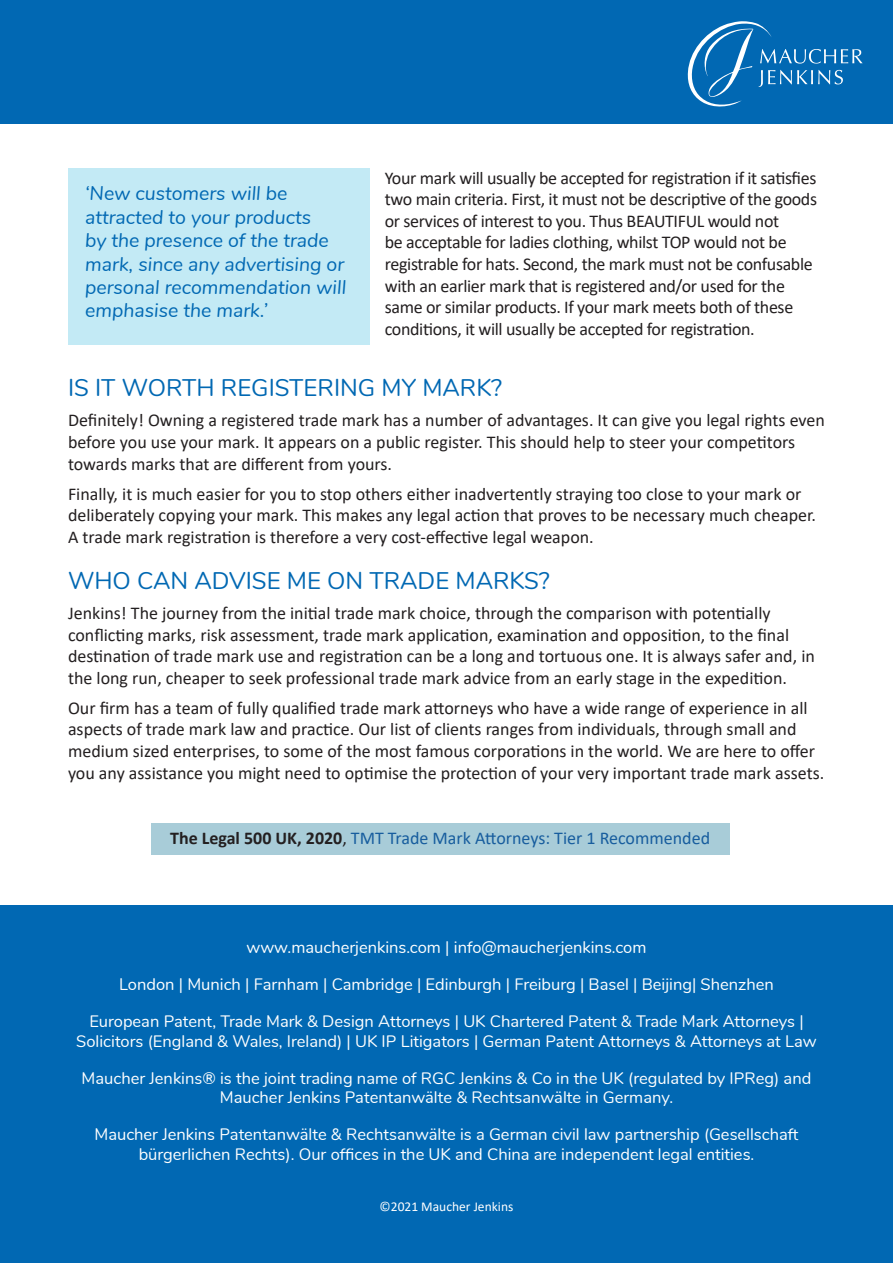
<style>
.page{position:relative;width:893px;height:1263px;background:#fff}
.page>*{position:absolute;margin:0;border:0;box-sizing:border-box;transform-origin:0 0}
.t1{font:24px "Nunito";color:#0168b3}
.t2{font:italic 19.5px/23.4px "Nunito";color:#0168b3}
.t3{font:18px/21.6px "Calibri";color:#231f20}
.t4{font:18px/21.6px "Calibri";letter-spacing:-.02em;color:#231f20}
.t5{font:18px "Calibri";color:#175d9e}
.t6{font:16.5px/19.8px "Nunito";color:#fff;text-align:center}
.t7{font:13.5px "Calibri";color:#fff}
.s1{font-weight:700;color:#231f20}
.s2{color:#231f20}
</style>
<div class="page">
<div style="left:0;top:1196px;width:893px;height:67px;background:#0168b3"></div>
<div style="left:0;top:0;width:893px;height:123px;background:#0168b3"></div>
<svg style="left:687px;top:21px;width:176px;height:86px"></svg>
<div style="left:0;top:906px;width:893px;height:306px;background:#0168b3"></div>
<div style="left:151px;top:823px;width:578px;height:32px;background:#a8ccd8"></div>
<div style="left:68px;top:168px;width:302px;height:176px;background:#c3eaf5"></div>
<p class="t2" style="left:85px;top:181px;width:263px">‘New customers will be attracted to your products<br>by the presence of the trade mark, since any advertising or personal recommendation will emphasise the mark.’</p>
<p class="t4" style="left:385px;top:166px;width:434px">Your mark will usually be accepted for registration if it satisfies two main criteria. First, it must not be descriptive of the goods or services of interest to you. Thus BEAUTIFUL would not<br>be acceptable for ladies clothing, whilst TOP would not be registrable for hats. Second, the mark must not be confusable with an earlier mark that is registered and/or used for the same or similar products. If your mark meets both of these conditions, it will usually be accepted for registration.</p>
<h1 class="t1" style="left:68px;top:370px;width:436px">IS IT WORTH REGISTERING MY MARK?</h1>
<p class="t3" style="left:68px;top:409px;width:758px">Definitely! Owning a registered trade mark has a number of advantages. It can give you legal rights even before you use your mark. It appears on a public register. This should help to steer your competitors towards marks that are different from yours.</p>
<p class="t3" style="left:68px;top:482px;width:750px">Finally, it is much easier for you to stop others either inadvertently straying too close to your mark or deliberately copying your mark. This makes any legal action that proves to be necessary much cheaper.<br>A trade mark registration is therefore a very cost-effective legal weapon.</p>
<h1 class="t1" style="left:68px;top:563px;width:483px">WHO CAN ADVISE ME ON TRADE MARKS?</h1>
<p class="t3" style="left:68px;top:602px;width:748px">Jenkins! The journey from the initial trade mark choice, through the comparison with potentially conflicting marks, risk assessment, trade mark application, examination and opposition, to the final destination of trade mark use and registration can be a long and tortuous one. It is always safer and, in the long run, cheaper to seek professional trade mark advice from an early stage in the expedition.</p>
<p class="t3" style="left:68px;top:697px;width:758px">Our firm has a team of fully qualified trade mark attorneys who have a wide range of experience in all aspects of trade mark law and practice. Our list of clients ranges from individuals, through small and medium sized enterprises, to some of the most famous corporations in the world. We are here to offer you any assistance you might need to optimise the protection of your very important trade mark assets.</p>
<p class="t5" style="left:170px;top:826px;width:541px"><span class="s1">The Legal 500 UK, 2020</span><span class="s2">,</span> TMT Trade Mark Attorneys: Tier 1 Recommended</p>
<p class="t6" style="left:246px;top:937px;width:401px">www.maucherjenkins.com | info@maucherjenkins.com</p>
<p class="t6" style="left:119px;top:973px;width:656px">London | Munich | Farnham | Cambridge | Edinburgh | Freiburg | Basel | Beijing| Shenzhen</p>
<p class="t6" style="left:76px;top:1010px;width:742px">European Patent, Trade Mark &amp; Design Attorneys | UK Chartered Patent &amp; Trade Mark Attorneys |<br>Solicitors (England &amp; Wales, Ireland) | UK IP Litigators | German Patent Attorneys &amp; Attorneys at Law</p>
<p class="t6" style="left:82px;top:1067px;width:731px">Maucher Jenkins® is the joint trading name of RGC Jenkins &amp; Co in the UK (regulated by IPReg) and<br>Maucher Jenkins Patentanwälte &amp; Rechtsanwälte in Germany.</p>
<p class="t6" style="left:94px;top:1123px;width:706px">Maucher Jenkins Patentanwälte &amp; Rechtsanwälte is a German civil law partnership (Gesellschaft bürgerlichen Rechts). Our offices in the UK and China are independent legal entities.</p>
<p class="t7" style="left:380px;top:1197px;width:135px">©2021 Maucher Jenkins</p>
</div>
